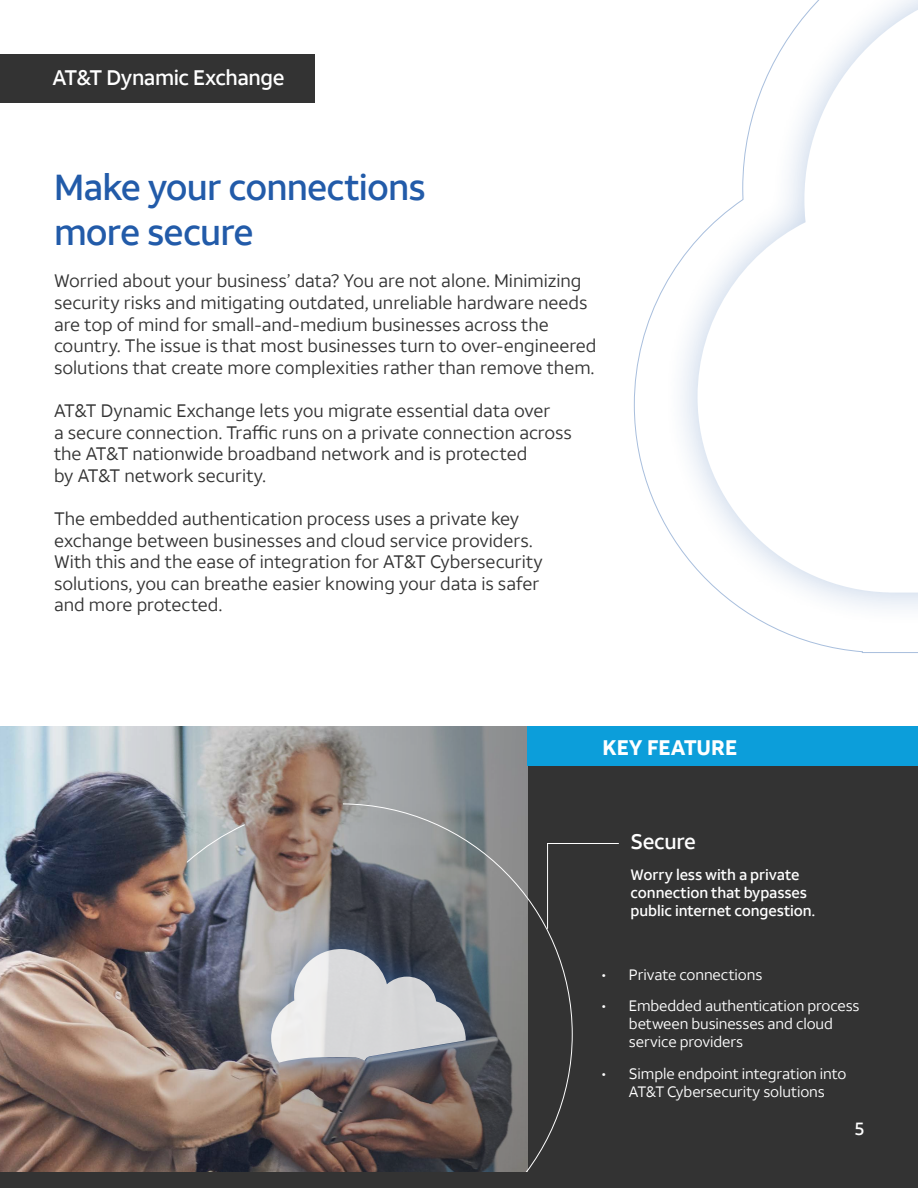
<style>
.page{position:relative;width:918px;height:1188px;background:#fff}
.page>*{position:absolute;margin:0;border:0;box-sizing:border-box;transform-origin:0 0}
.t1{font:500 36px/45px "ATT Aleck Sans";letter-spacing:-.025em;color:#225ba9}
.t2{font:500 21px "ATT Aleck Sans";letter-spacing:-.02em;color:#fff}
.t3{font:700 21px "ATT Aleck Sans";letter-spacing:-.005em;color:#fff}
.t4{font:18px/21.6px "ATT Aleck Sans";color:#333}
.t5{font:500 18px "ATT Aleck Sans";color:#fff}
.t6{font:15px/18px "ATT Aleck Sans";letter-spacing:-.005em;color:#fff}
.t7{font:500 15px/18px "ATT Aleck Sans";letter-spacing:-.005em;color:#fff}
</style>
<div class="page">
<div style="left:0;top:54px;width:315px;height:49px;background:#333"></div>
<div style="left:0;top:726px;width:918px;height:462px;background:#333"></div>
<img style="left:0;top:726px;width:528px;height:446px">
<div style="left:528px;top:726px;width:390px;height:40px;background:#0c9eda"></div>
<div style="left:237px;top:914px;width:262px;height:181px;background:#225ba9;opacity:.75"></div>
<svg style="left:271px;top:949px;width:69px;height:114px;background:#d3d5d8"></svg>
<div style="left:663px;top:0;width:255px;height:628px;background:#225ba9;opacity:.75"></div>
<svg style="left:698px;top:0;width:220px;height:593px"></svg>
<svg style="left:186px;top:824px;width:60px;height:39px;background:#b4bcbe"></svg>
<svg style="left:340px;top:803px;width:233px;height:369px"></svg>
<svg style="left:547px;top:843px;width:72px;height:87px"></svg>
<p class="t2" style="left:53px;top:64px;width:234px">AT&amp;T Dynamic Exchange</p>
<h1 class="t1" style="left:54px;top:165px;width:373px">Make your connections more secure</h1>
<p class="t4" style="left:54px;top:270px;width:544px">Worried about your business’ data? You are not alone. Minimizing security risks and mitigating outdated, unreliable hardware needs are top of mind for small-and-medium businesses across the country. The issue is that most businesses turn to over-engineered solutions that create more complexities rather than remove them.</p>
<p class="t4" style="left:54px;top:400px;width:519px">AT&amp;T Dynamic Exchange lets you migrate essential data over<br>a secure connection. Traffic runs on a private connection across the AT&amp;T nationwide broadband network and is protected<br>by AT&amp;T network security.</p>
<p class="t4" style="left:54px;top:508px;width:490px">The embedded authentication process uses a private key exchange between businesses and cloud service providers.<br>With this and the ease of integration for AT&amp;T Cybersecurity solutions, you can breathe easier knowing your data is safer and more protected.</p>
<p class="t3" style="left:603px;top:734px;width:136px">KEY FEATURE</p>
<p class="t2" style="left:631px;top:829px;width:67px">Secure</p>
<p class="t7" style="left:631px;top:866px;width:186px">Worry less with a private connection that bypasses public internet congestion.</p>
<p class="t6" style="left:602px;top:965px;width:162px">• Private connections</p>
<p class="t6" style="left:629px;top:997px;width:232px;text-indent:-27px">• Embedded authentication process between businesses and cloud service providers</p>
<p class="t6" style="left:602px;top:1064px;width:246px;text-align:center">• Simple endpoint integration into<br>AT&amp;T Cybersecurity solutions</p>
<p class="t5" style="left:855px;top:1117px;width:11px">5</p>
</div>
